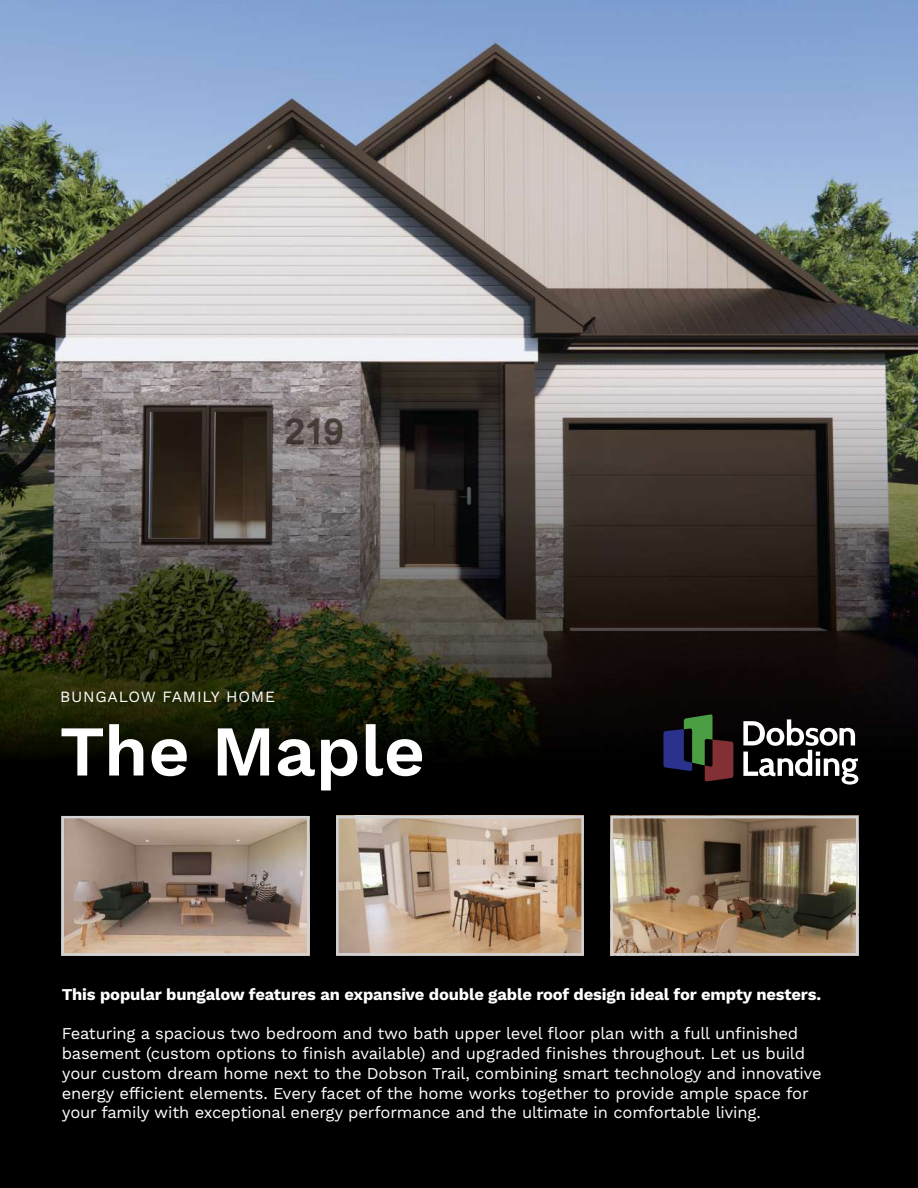
<style>
.page{position:relative;width:918px;height:1188px;background:#fff}
.page>*{position:absolute;margin:0;border:0;box-sizing:border-box;transform-origin:0 0}
.t1{font:600 71.4px "Work Sans";color:#fff}
.t2{font:16.5px/19.8px "Work Sans";letter-spacing:-.01em;color:#fff}
.t3{font:700 16.5px "Work Sans";letter-spacing:-.01em;color:#fff}
.t4{font:15.75px "Work Sans";letter-spacing:.05em;color:#fff}
</style>
<div class="page">
<img style="left:0;top:0;width:918px;height:1188px">
<svg style="left:743px;top:719px;width:115px;height:66px"></svg>
<svg style="left:663px;top:714px;width:70px;height:68px"></svg>
<svg style="left:336px;top:816px;width:248px;height:140px"></svg>
<svg style="left:62px;top:816px;width:247px;height:140px"></svg>
<img style="left:611px;top:816px;width:247px;height:140px">
<p class="t4" style="left:60px;top:687px;width:217px">BUNGALOW FAMILY HOME</p>
<h1 class="t1" style="left:60px;top:710px;width:367px">The Maple</h1>
<p class="t3" style="left:62px;top:984px;width:761px">This popular bungalow features an expansive double gable roof design ideal for empty nesters.</p>
<p class="t2" style="left:62px;top:1024px;width:762px">Featuring a spacious two bedroom and two bath upper level floor plan with a full unfinished basement (custom options to finish available) and upgraded finishes throughout. Let us build your custom dream home next to the Dobson Trail, combining smart technology and innovative energy efficient elements. Every facet of the home works together to provide ample space for your family with exceptional energy performance and the ultimate in comfortable living.</p>
</div>
